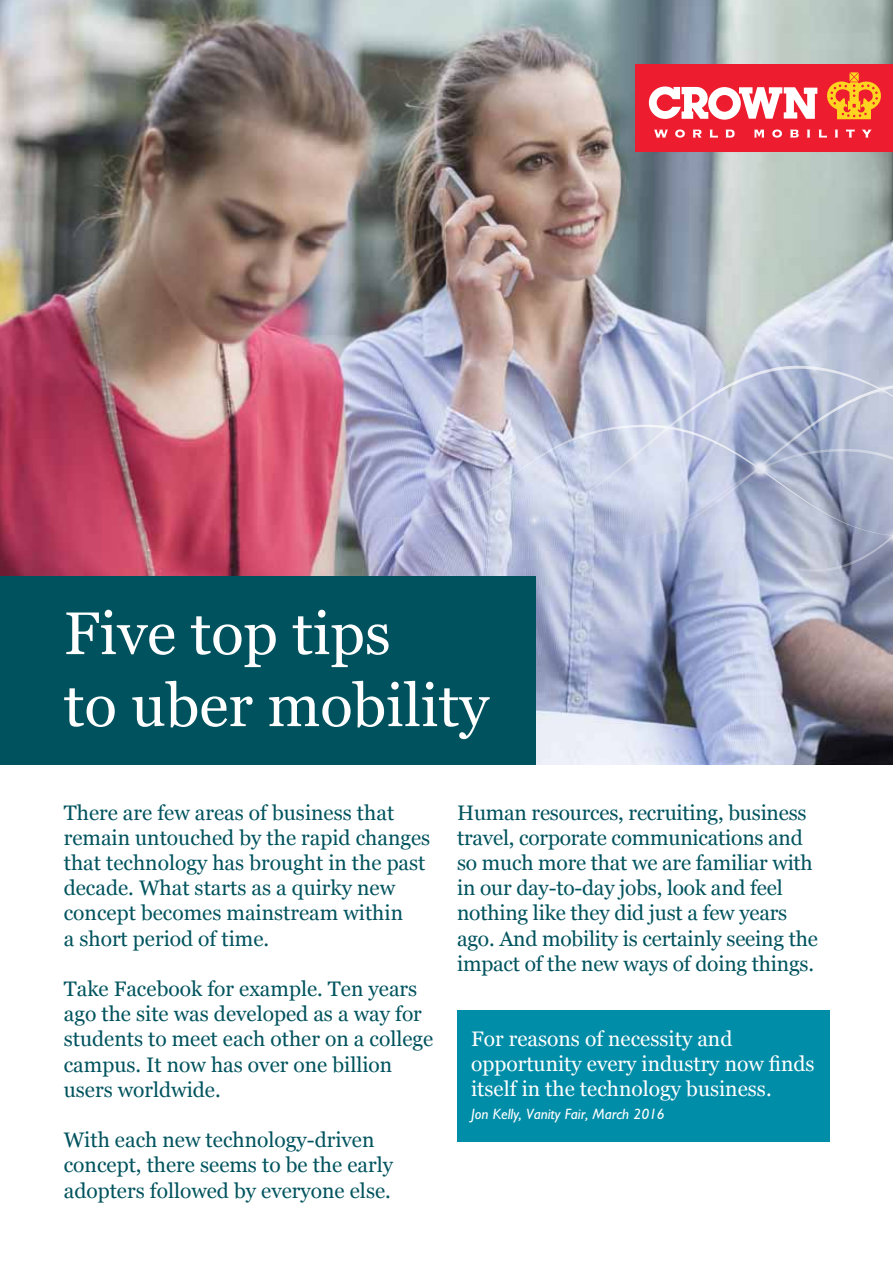
<style>
.page{position:relative;width:893px;height:1263px;background:#fff}
.page>*{position:absolute;margin:0;border:0;box-sizing:border-box;transform-origin:0 0}
.t1{font:60px/72px "Georgia";color:#fff}
.t2{font:21px/25.2px "Georgia";color:#00535e}
.t3{font:21px/25.2px "Georgia";color:#fff}
.t4{font:italic 15px "Gill Sans";color:#fff}
</style>
<div class="page">
<div style="left:457px;top:1010px;width:372px;height:131px;background:#008da8"></div>
<img style="left:0;top:0;width:893px;height:764px">
<div style="left:0;top:576px;width:536px;height:188px;background:#00535e"></div>
<div style="left:635px;top:64px;width:258px;height:87px;background:#ed1c2e"></div>
<svg style="left:649px;top:86px;width:168px;height:34px"></svg>
<svg style="left:827px;top:72px;width:54px;height:47px"></svg>
<svg style="left:654px;top:129px;width:218px;height:9px"></svg>
<svg style="left:317px;top:425px;width:205px;height:111px;background:#b2a7c5"></svg>
<svg style="left:476px;top:366px;width:417px;height:159px;background:#bdbdce"></svg>
<svg style="left:594px;top:383px;width:299px;height:37px;background:#bbc3db"></svg>
<svg style="left:874px;top:382px;width:14px;height:14px"></svg>
<svg style="left:522px;top:420px;width:371px;height:152px;background:#b4bcd5"></svg>
<svg style="left:659px;top:419px;width:19px;height:19px"></svg>
<h1 class="t1" style="left:64px;top:599px;width:426px">Five top tips<br>to uber mobility</h1>
<p class="t2" style="left:64px;top:800px;width:368px">There are few areas of business that remain untouched by the rapid changes that technology has brought in the past decade. What starts as a quirky new concept becomes mainstream within<br>a short period of time.</p>
<p class="t2" style="left:64px;top:977px;width:371px">Take Facebook for example. Ten years ago the site was developed as a way for students to meet each other on a college campus. It now has over one billion users worldwide.</p>
<p class="t2" style="left:64px;top:1128px;width:331px">With each new technology-driven concept, there seems to be the early adopters followed by everyone else.</p>
<p class="t2" style="left:457px;top:800px;width:362px">Human resources, recruiting, business travel, corporate communications and so much more that we are familiar with in our day-to-day jobs, look and feel nothing like they did just a few years ago. And mobility is certainly seeing the impact of the new ways of doing things.</p>
<p class="t3" style="left:471px;top:1026px;width:345px">For reasons of necessity and opportunity every industry now finds itself in the technology business.</p>
<p class="t4" style="left:471px;top:1105px;width:195px">Jon Kelly, Vanity Fair, March 2016</p>
</div>
